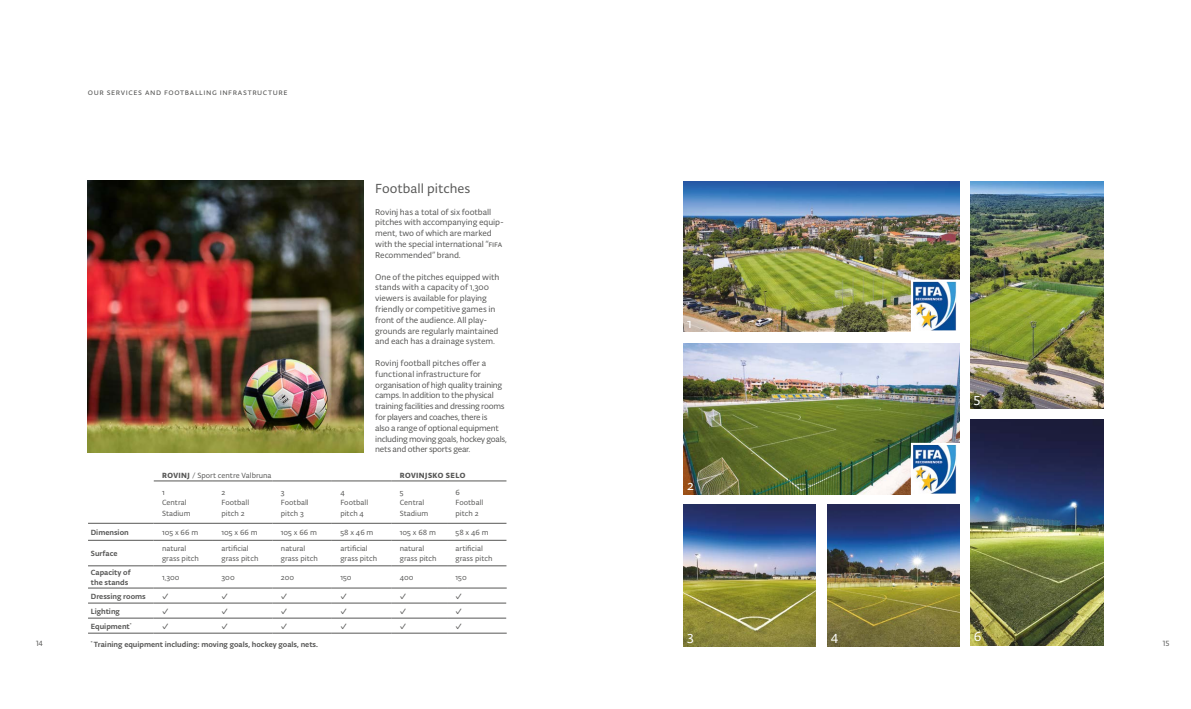
<style>
.page{position:relative;width:1191px;height:709px;background:#fff}
.page>*{position:absolute;margin:0;border:0;box-sizing:border-box;transform-origin:0 0}
.t1{font:14px "Typonine Sans Pro";color:#575756}
.t2{font:14px "Typonine Sans Pro";color:#fff}
.t3{font:12px "Typonine Sans Pro";color:#575756}
.t4{font:9px/10.8px "Typonine Sans Pro";letter-spacing:-.015em;color:#575756}
.t5{font:9px/10.8px "Typonine Sans Pro";letter-spacing:-.035em;color:#575756}
.t6{font:9px "Typonine Sans Pro";letter-spacing:.065em;color:#575756}
.t7{font:8px/10.3px "Typonine Sans Pro";color:#575756}
.t8{font:500 8px/10.3px "Typonine Sans Pro";color:#575756}
.t9{font:700 8px "Typonine Sans Pro";letter-spacing:.05em;color:#575756}
.s1{font-weight:700}
</style>
<div class="page">
<img style="left:683px;top:181px;width:276px;height:150px">
<img style="left:683px;top:343px;width:276px;height:152px">
<img style="left:683px;top:504px;width:132px;height:142px">
<img style="left:827px;top:504px;width:132px;height:142px">
<img style="left:970px;top:181px;width:133px;height:227px">
<img style="left:970px;top:420px;width:133px;height:225px">
<img style="left:914px;top:282px;width:43px;height:47px">
<div style="left:911px;top:279px;width:49px;height:53px;border:2px solid #fff"></div>
<img style="left:914px;top:446px;width:43px;height:47px">
<div style="left:911px;top:443px;width:49px;height:53px;border:2px solid #fff"></div>
<img style="left:88px;top:181px;width:276px;height:271px">
<hr style="left:154px;top:481px;width:59px;height:1px;background:#575756">
<hr style="left:213px;top:481px;width:59px;height:1px;background:#575756">
<hr style="left:272px;top:481px;width:60px;height:1px;background:#575756">
<hr style="left:332px;top:481px;width:59px;height:1px;background:#575756">
<hr style="left:391px;top:481px;width:56px;height:1px;background:#575756">
<hr style="left:447px;top:481px;width:59px;height:1px;background:#575756">
<hr style="left:88px;top:523px;width:65px;height:1px;background:#575756">
<hr style="left:153px;top:523px;width:60px;height:1px;background:#575756">
<hr style="left:213px;top:523px;width:59px;height:1px;background:#575756">
<hr style="left:272px;top:523px;width:60px;height:1px;background:#575756">
<hr style="left:332px;top:523px;width:59px;height:1px;background:#575756">
<hr style="left:391px;top:523px;width:56px;height:1px;background:#575756">
<hr style="left:447px;top:523px;width:59px;height:1px;background:#575756">
<hr style="left:88px;top:540px;width:65px;height:1px;background:#575756">
<hr style="left:153px;top:540px;width:60px;height:1px;background:#575756">
<hr style="left:213px;top:540px;width:59px;height:1px;background:#575756">
<hr style="left:272px;top:540px;width:60px;height:1px;background:#575756">
<hr style="left:332px;top:540px;width:59px;height:1px;background:#575756">
<hr style="left:391px;top:540px;width:56px;height:1px;background:#575756">
<hr style="left:447px;top:540px;width:59px;height:1px;background:#575756">
<hr style="left:88px;top:565px;width:65px;height:1px;background:#575756">
<hr style="left:153px;top:565px;width:60px;height:1px;background:#575756">
<hr style="left:213px;top:565px;width:59px;height:1px;background:#575756">
<hr style="left:272px;top:565px;width:60px;height:1px;background:#575756">
<hr style="left:332px;top:565px;width:59px;height:1px;background:#575756">
<hr style="left:391px;top:565px;width:56px;height:1px;background:#575756">
<hr style="left:447px;top:565px;width:59px;height:1px;background:#575756">
<hr style="left:88px;top:588px;width:65px;height:1px;background:#575756">
<hr style="left:153px;top:588px;width:60px;height:1px;background:#575756">
<hr style="left:213px;top:588px;width:59px;height:1px;background:#575756">
<hr style="left:272px;top:588px;width:60px;height:1px;background:#575756">
<hr style="left:332px;top:588px;width:59px;height:1px;background:#575756">
<hr style="left:391px;top:588px;width:56px;height:1px;background:#575756">
<hr style="left:447px;top:588px;width:60px;height:1px;background:#575756">
<hr style="left:88px;top:603px;width:65px;height:1px;background:#575756">
<hr style="left:153px;top:603px;width:60px;height:1px;background:#575756">
<hr style="left:213px;top:603px;width:59px;height:1px;background:#575756">
<hr style="left:272px;top:603px;width:60px;height:1px;background:#575756">
<hr style="left:332px;top:603px;width:59px;height:1px;background:#575756">
<hr style="left:391px;top:603px;width:56px;height:1px;background:#575756">
<hr style="left:447px;top:603px;width:59px;height:1px;background:#575756">
<hr style="left:88px;top:618px;width:65px;height:1px;background:#575756">
<hr style="left:153px;top:618px;width:60px;height:1px;background:#575756">
<hr style="left:213px;top:618px;width:59px;height:1px;background:#575756">
<hr style="left:272px;top:618px;width:60px;height:1px;background:#575756">
<hr style="left:332px;top:618px;width:59px;height:1px;background:#575756">
<hr style="left:391px;top:618px;width:56px;height:1px;background:#575756">
<hr style="left:447px;top:618px;width:59px;height:1px;background:#575756">
<hr style="left:88px;top:633px;width:65px;height:1px;background:#575756">
<hr style="left:153px;top:633px;width:60px;height:1px;background:#575756">
<hr style="left:213px;top:633px;width:59px;height:1px;background:#575756">
<hr style="left:272px;top:633px;width:60px;height:1px;background:#575756">
<hr style="left:332px;top:633px;width:59px;height:1px;background:#575756">
<hr style="left:391px;top:633px;width:56px;height:1px;background:#575756">
<hr style="left:447px;top:633px;width:60px;height:1px;background:#575756">
<p class="t6" style="left:88px;top:87px;width:201px">our services and footballing infrastructure</p>
<h1 class="t1" style="left:375px;top:180px;width:97px">Football pitches</h1>
<p class="t4" style="left:375px;top:206px;width:130px">Rovinj has a total of six football pitches with accompanying equip&shy;ment, two of which are marked with the special international “fifa<br>Recommended” brand.</p>
<p class="t4" style="left:375px;top:271px;width:126px">One of the pitches equipped with stands with a capacity of 1,300 viewers is available for playing friendly or competitive games in front of the audience. All play&shy;grounds are regularly maintained and each has a drainage system.</p>
<p class="t5" style="left:375px;top:357px;width:133px">Rovinj football pitches offer a functional infrastructure for organisation of high quality training camps. In addition to the physical training facilities and dressing rooms for players and coaches, there is<br>also a range of optional equipment including moving goals, hockey goals, nets and other sports gear.</p>
<p class="t7" style="left:162px;top:469px;width:111px"><span class="s1">ROVINJ</span> / Sport centre Valbruna</p>
<p class="t9" style="left:400px;top:470px;width:67px">ROVINJSKO SELO</p>
<p class="t7" style="left:162px;top:487px;width:30px">1<br>Central<br>Stadium</p>
<p class="t7" style="left:221px;top:487px;width:29px">2<br>Football pitch 2</p>
<p class="t7" style="left:281px;top:487px;width:29px">3<br>Football pitch 3</p>
<p class="t7" style="left:340px;top:487px;width:29px">4<br>Football pitch 4</p>
<p class="t7" style="left:400px;top:487px;width:30px">5<br>Central<br>Stadium</p>
<p class="t7" style="left:455px;top:487px;width:29px">6<br>Football pitch 2</p>
<h1 class="t2" style="left:687px;top:315px;width:6px">1</h1>
<h1 class="t2" style="left:687px;top:477px;width:8px">2</h1>
<h1 class="t2" style="left:973px;top:390px;width:8px">5</h1>
<p class="t8" style="left:91px;top:527px;width:39px">Dimension</p>
<p class="t7" style="left:162px;top:527px;width:38px">105 x 66 m</p>
<p class="t7" style="left:221px;top:527px;width:38px">105 x 66 m</p>
<p class="t7" style="left:281px;top:527px;width:38px">105 x 66 m</p>
<p class="t7" style="left:340px;top:527px;width:35px">58 x 46 m</p>
<p class="t7" style="left:400px;top:527px;width:38px">105 x 68 m</p>
<p class="t7" style="left:455px;top:527px;width:35px">58 x 46 m</p>
<p class="t8" style="left:91px;top:548px;width:28px">Surface</p>
<p class="t7" style="left:162px;top:543px;width:38px">natural grass pitch</p>
<p class="t7" style="left:221px;top:543px;width:38px">artificial grass pitch</p>
<p class="t7" style="left:281px;top:543px;width:38px">natural grass pitch</p>
<p class="t7" style="left:340px;top:543px;width:38px">artificial grass pitch</p>
<p class="t7" style="left:400px;top:543px;width:38px">natural grass pitch</p>
<p class="t7" style="left:455px;top:543px;width:38px">artificial grass pitch</p>
<p class="t8" style="left:91px;top:567px;width:41px">Capacity of the stands</p>
<p class="t7" style="left:162px;top:572px;width:19px">1,300</p>
<p class="t7" style="left:221px;top:572px;width:15px">300</p>
<p class="t7" style="left:281px;top:572px;width:15px">200</p>
<p class="t7" style="left:340px;top:572px;width:13px">150</p>
<p class="t7" style="left:400px;top:572px;width:15px">400</p>
<p class="t7" style="left:455px;top:572px;width:13px">150</p>
<p class="t8" style="left:91px;top:591px;width:56px">Dressing rooms</p>
<h2 class="t3" style="left:162px;top:589px;width:8px">✓</h2>
<h2 class="t3" style="left:221px;top:589px;width:8px">✓</h2>
<h2 class="t3" style="left:281px;top:589px;width:8px">✓</h2>
<h2 class="t3" style="left:340px;top:589px;width:8px">✓</h2>
<h2 class="t3" style="left:400px;top:589px;width:8px">✓</h2>
<h2 class="t3" style="left:455px;top:589px;width:8px">✓</h2>
<p class="t8" style="left:91px;top:606px;width:31px">Lighting</p>
<h2 class="t3" style="left:162px;top:604px;width:8px">✓</h2>
<h2 class="t3" style="left:221px;top:604px;width:8px">✓</h2>
<h2 class="t3" style="left:281px;top:604px;width:8px">✓</h2>
<h2 class="t3" style="left:340px;top:604px;width:8px">✓</h2>
<h2 class="t3" style="left:400px;top:604px;width:8px">✓</h2>
<h2 class="t3" style="left:455px;top:604px;width:8px">✓</h2>
<p class="t8" style="left:91px;top:621px;width:42px">Equipment<sup>*</sup></p>
<h2 class="t3" style="left:162px;top:619px;width:8px">✓</h2>
<h2 class="t3" style="left:221px;top:619px;width:8px">✓</h2>
<h2 class="t3" style="left:281px;top:619px;width:8px">✓</h2>
<h2 class="t3" style="left:340px;top:619px;width:8px">✓</h2>
<h2 class="t3" style="left:400px;top:619px;width:8px">✓</h2>
<h2 class="t3" style="left:455px;top:619px;width:8px">✓</h2>
<p class="t8" style="left:91px;top:638px;width:229px"><sup>*</sup> Training equipment including: moving goals, hockey goals, nets.</p>
<h1 class="t2" style="left:973px;top:628px;width:9px">6</h1>
<h1 class="t2" style="left:687px;top:628px;width:8px">3</h1>
<h1 class="t2" style="left:830px;top:628px;width:9px">4</h1>
<p class="t7" style="left:36px;top:638px;width:8px">14</p>
<p class="t7" style="left:1163px;top:638px;width:8px">15</p>
</div>
